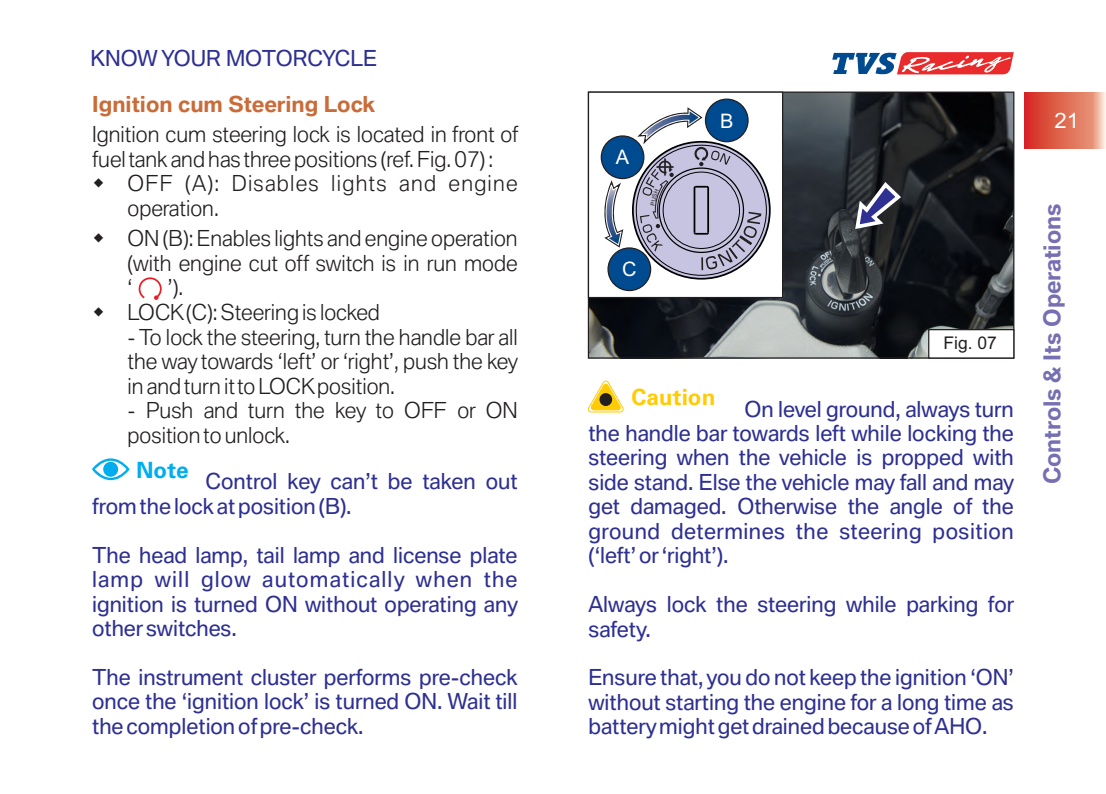
<style>
.page{position:relative;width:1106px;height:794px;background:#fff}
.page>*{position:absolute;margin:0;border:0;box-sizing:border-box;transform-origin:0 0}
.t1{font:300 22.5px "BMW Type V2";color:#7670b3}
.t2{font:700 22.5px "Univers";color:#ffcb04}
.t3{font:700 22.5px "Univers";color:#00aeef}
.t4{font:21.25px/24.5px "BMW Type V2";color:#2e3092;text-align:justify}
.t5{font:300 21.25px/24.5px "BMW Type V2";color:#231f20}
.t6{font:300 21.25px/25px "BMW Type V2";letter-spacing:.055em;color:#231f20}
.t7{font:300 21.25px "BMW Type V2";color:#ca6c39}
.t8{font:21.25px "Arial";color:#fff;scale:1.05 1}
.t9{font:20px "Arial";color:#fff}
.t10{font:17.5px "Arial";color:#231f20}
</style>
<div class="page">
<hr style="left:1105px;top:92px;width:1px;height:57px;background:#fff8f5">
<hr style="left:1104px;top:92px;width:1px;height:57px;background:#fff1ea">
<hr style="left:1103px;top:92px;width:1px;height:57px;background:#fce9df">
<hr style="left:1102px;top:92px;width:1px;height:57px;background:#f7ddd2">
<hr style="left:1101px;top:92px;width:1px;height:57px;background:#f7d7c9">
<hr style="left:1100px;top:92px;width:1px;height:57px;background:#f7d0c0">
<hr style="left:1099px;top:92px;width:1px;height:57px;background:#f5c8b7">
<hr style="left:1098px;top:92px;width:1px;height:57px;background:#f2c1ae">
<hr style="left:1097px;top:92px;width:1px;height:57px;background:#f0b9a5">
<hr style="left:1096px;top:92px;width:1px;height:57px;background:#eeb19b">
<hr style="left:1095px;top:92px;width:1px;height:57px;background:#eda890">
<hr style="left:1094px;top:92px;width:1px;height:57px;background:#eca188">
<hr style="left:1093px;top:92px;width:1px;height:57px;background:#ea9a82">
<hr style="left:1092px;top:92px;width:1px;height:57px;background:#e8947b">
<hr style="left:1091px;top:92px;width:1px;height:57px;background:#e69077">
<hr style="left:1090px;top:92px;width:1px;height:57px;background:#e68f76">
<hr style="left:1089px;top:92px;width:1px;height:57px;background:#e68d74">
<hr style="left:1088px;top:92px;width:1px;height:57px;background:#e58d73">
<hr style="left:1087px;top:92px;width:1px;height:57px;background:#e58b71">
<hr style="left:1086px;top:92px;width:1px;height:57px;background:#e5896f">
<hr style="left:1085px;top:92px;width:1px;height:57px;background:#e5896e">
<hr style="left:1084px;top:92px;width:1px;height:57px;background:#e4876d">
<hr style="left:1083px;top:92px;width:1px;height:57px;background:#e4866c">
<hr style="left:1082px;top:92px;width:1px;height:57px;background:#e4856b">
<hr style="left:1081px;top:92px;width:1px;height:57px;background:#e48368">
<hr style="left:1080px;top:92px;width:1px;height:57px;background:#e48268">
<hr style="left:1079px;top:92px;width:1px;height:57px;background:#e48065">
<hr style="left:1078px;top:92px;width:1px;height:57px;background:#e37f65">
<hr style="left:1077px;top:92px;width:1px;height:57px;background:#e37d62">
<hr style="left:1076px;top:92px;width:1px;height:57px;background:#e37c62">
<hr style="left:1075px;top:92px;width:1px;height:57px;background:#e37b61">
<hr style="left:1074px;top:92px;width:1px;height:57px;background:#e2795e">
<hr style="left:1073px;top:92px;width:1px;height:57px;background:#e1785e">
<hr style="left:1072px;top:92px;width:1px;height:57px;background:#e1765c">
<hr style="left:1071px;top:92px;width:1px;height:57px;background:#e1765c">
<hr style="left:1070px;top:92px;width:1px;height:57px;background:#e1745a">
<hr style="left:1069px;top:92px;width:1px;height:57px;background:#e17258">
<hr style="left:1068px;top:92px;width:1px;height:57px;background:#e07258">
<hr style="left:1067px;top:92px;width:1px;height:57px;background:#e06f55">
<hr style="left:1066px;top:92px;width:1px;height:57px;background:#e06e54">
<hr style="left:1065px;top:92px;width:1px;height:57px;background:#e06e54">
<hr style="left:1064px;top:92px;width:1px;height:57px;background:#de6b51">
<hr style="left:1063px;top:92px;width:1px;height:57px;background:#de6a50">
<hr style="left:1062px;top:92px;width:1px;height:57px;background:#de684e">
<hr style="left:1061px;top:92px;width:1px;height:57px;background:#de674d">
<hr style="left:1060px;top:92px;width:1px;height:57px;background:#de654b">
<hr style="left:1059px;top:92px;width:1px;height:57px;background:#de634a">
<hr style="left:1058px;top:92px;width:1px;height:57px;background:#dd6249">
<hr style="left:1057px;top:92px;width:1px;height:57px;background:#dd6047">
<hr style="left:1056px;top:92px;width:1px;height:57px;background:#dd6047">
<hr style="left:1055px;top:92px;width:1px;height:57px;background:#dd5e46">
<hr style="left:1054px;top:92px;width:1px;height:57px;background:#dd5c44">
<hr style="left:1053px;top:92px;width:1px;height:57px;background:#db5b43">
<hr style="left:1052px;top:92px;width:1px;height:57px;background:#db5841">
<hr style="left:1051px;top:92px;width:1px;height:57px;background:#db5741">
<hr style="left:1050px;top:92px;width:1px;height:57px;background:#db553f">
<hr style="left:1049px;top:92px;width:1px;height:57px;background:#db543e">
<hr style="left:1048px;top:92px;width:1px;height:57px;background:#db533d">
<hr style="left:1047px;top:92px;width:1px;height:57px;background:#da503b">
<hr style="left:1046px;top:92px;width:1px;height:57px;background:#da4e3a">
<hr style="left:1045px;top:92px;width:1px;height:57px;background:#da4d39">
<hr style="left:1044px;top:92px;width:1px;height:57px;background:#da4c38">
<hr style="left:1043px;top:92px;width:1px;height:57px;background:#da4a37">
<hr style="left:1042px;top:92px;width:1px;height:57px;background:#d94735">
<hr style="left:1041px;top:92px;width:1px;height:57px;background:#d94635">
<hr style="left:1040px;top:92px;width:1px;height:57px;background:#d94434">
<hr style="left:1039px;top:92px;width:1px;height:57px;background:#d94233">
<hr style="left:1038px;top:92px;width:1px;height:57px;background:#d83f31">
<hr style="left:1037px;top:92px;width:1px;height:57px;background:#d83e31">
<hr style="left:1036px;top:92px;width:1px;height:57px;background:#d83d30">
<hr style="left:1035px;top:92px;width:1px;height:57px;background:#d83a2f">
<hr style="left:1034px;top:92px;width:1px;height:57px;background:#d8392e">
<hr style="left:1033px;top:92px;width:1px;height:57px;background:#d8352d">
<hr style="left:1032px;top:92px;width:1px;height:57px;background:#d7332c">
<hr style="left:1031px;top:92px;width:1px;height:57px;background:#d7322b">
<hr style="left:1030px;top:92px;width:1px;height:57px;background:#d72e2a">
<hr style="left:1029px;top:92px;width:1px;height:57px;background:#d72c2a">
<hr style="left:1028px;top:92px;width:1px;height:57px;background:#d72b29">
<hr style="left:1027px;top:92px;width:1px;height:57px;background:#d52728">
<hr style="left:1026px;top:92px;width:1px;height:57px;background:#d52628">
<hr style="left:1025px;top:92px;width:1px;height:57px;background:#d52127">
<hr style="left:1024px;top:92px;width:1px;height:57px;background:#d52027">
<svg style="left:138px;top:277px;width:24px;height:23px"></svg>
<img style="left:590px;top:94px;width:422px;height:262px">
<div style="left:588px;top:92px;width:195px;height:206px;background:#fff;border:1px solid #231f20"></div>
<svg style="left:632px;top:141px;width:138px;height:139px"></svg>
<svg style="left:705px;top:99px;width:43px;height:43px"></svg>
<div style="left:600px;top:135px;width:44px;height:44px;background:#004a90;border:1px solid #231f20;border-radius:50%"></div>
<div style="left:607px;top:247px;width:44px;height:44px;background:#004a90;border:1px solid #231f20;border-radius:50%"></div>
<div style="left:928px;top:329px;width:86px;height:29px;background:#fff;border:1px solid #231f20"></div>
<svg style="left:853px;top:179px;width:51px;height:52px"></svg>
<svg style="left:832px;top:52px;width:181px;height:22px"></svg>
<svg style="left:604px;top:180px;width:19px;height:68px"></svg>
<svg style="left:92px;top:458px;width:37px;height:22px"></svg>
<svg style="left:588px;top:380px;width:36px;height:32px"></svg>
<div style="left:599px;top:393px;width:13px;height:13px;background:#231f20;border-radius:50%"></div>
<svg style="left:637px;top:107px;width:124px;height:163px"></svg>
<p class="t4" style="left:91px;top:48px;width:288px">KNOW YOUR MOTORCYCLE</p>
<p class="t7" style="left:92px;top:96px;width:284px">Ignition cum Steering Lock</p>
<p class="t5" style="left:92px;top:124px;width:428px">Ignition cum steering lock is located in front of fuel tank and has three positions (ref. Fig. 07) :</p>
<p class="t6" style="left:128px;top:173px;width:391px">OFF (A): Disables lights and engine operation.</p>
<p class="t5" style="left:128px;top:227px;width:391px;text-align:justify">ON (B): Enables lights and engine operation (with engine cut off switch is in run mode ‘</p>
<p class="t5" style="left:128px;top:277px;width:254px;text-indent:40px">’).<br>LOCK(C): Steering is locked</p>
<p class="t5" style="left:128px;top:326px;width:392px;text-align:justify">- To lock the steering, turn the handle bar all the way towards ‘left’ or ‘right’, push the key in and turn itto LOCKposition.</p>
<p class="t5" style="left:128px;top:400px;width:391px">- Push and turn the key to OFF or ON position to unlock.</p>
<p class="t4" style="left:92px;top:471px;width:427px;text-indent:113px">Control key can’t be taken out from the lock atposition (B).</p>
<p class="t4" style="left:92px;top:544px;width:427px">The head lamp, tail lamp and license plate lamp will glow automatically when the ignition is turned ON without operating any otherswitches.</p>
<p class="t4" style="left:92px;top:666px;width:427px">The instrument cluster performs pre-check once the ‘ignition lock’ is turned ON. Wait till the completion ofpre-check.</p>
<p class="t3" style="left:136px;top:461px;width:54px">Note</p>
<p class="t9" style="left:615px;top:150px;width:15px">A</p>
<p class="t9" style="left:622px;top:262px;width:16px">C</p>
<p class="t9" style="left:720px;top:113px;width:15px">B</p>
<p class="t10" style="left:943px;top:336px;width:55px">Fig. 07</p>
<p class="t2" style="left:631px;top:389px;width:85px">Caution</p>
<p class="t4" style="left:588px;top:398px;width:427px;text-indent:156px">On level ground, always turn the handle bar towards left while locking the steering when the vehicle is propped with side stand. Else the vehicle may fall and may get damaged. Otherwise the angle of the ground determines the steering position (‘left’ or‘right’).</p>
<p class="t4" style="left:588px;top:594px;width:427px">Always lock the steering while parking for safety.</p>
<p class="t4" style="left:588px;top:667px;width:427px">Ensure that, you do not keep the ignition ‘ON’ without starting the engine for a long time as batterymightgetdrained because ofAHO.</p>
<p class="t8" style="left:1054px;top:113px;width:25px">21</p>
<p class="t1" style="left:1043px;top:484px;width:282px;rotate:-90deg">Controls &amp; Its Operations</p>
</div>
